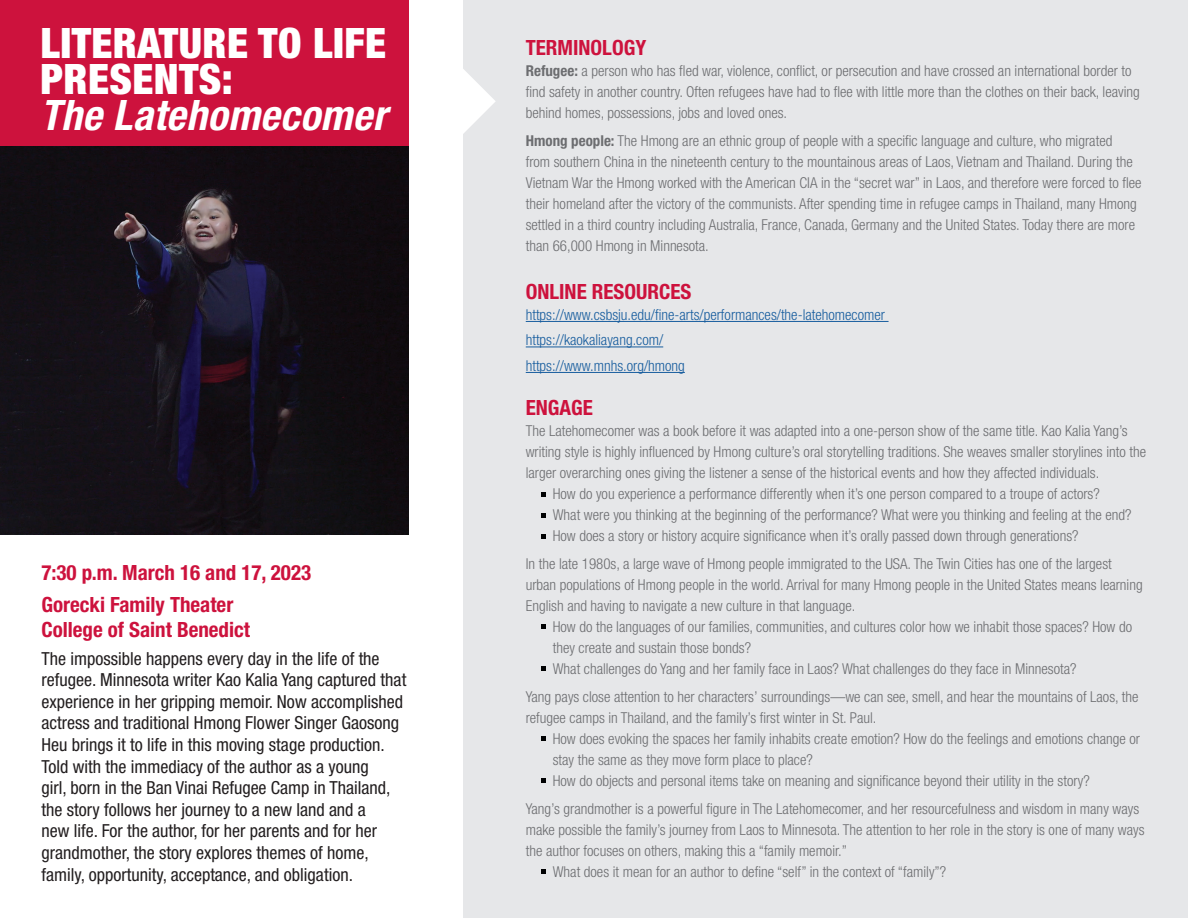
<style>
.page{position:relative;width:1188px;height:918px;background:#fff}
.page>*{position:absolute;margin:0;border:0;box-sizing:border-box;transform-origin:0 0}
.t1{font:900 condensed 42px/36px "Helvetica Neue LT Pro";letter-spacing:.01em;color:#fff}
.t2{font:italic 700 condensed 42px "Helvetica Neue LT Pro";letter-spacing:.01em;color:#fff}
.t3{font:700 condensed 21px/32px "Helvetica Neue LT Pro";color:#cd123d}
.t4{font:condensed 18px/21.6px "Helvetica Neue LT Pro";color:#231f20}
.t5{font:300 condensed 15px/21px "Helvetica Neue LT Pro";color:#6c6d70}
.t6{font:300 condensed 15px/25.5px "Helvetica Neue LT Pro";color:#175d9e}
.s1{font-weight:700}
</style>
<div class="page">
<img style="left:0;top:146px;width:409px;height:389px">
<div style="left:463px;top:0;width:725px;height:918px;background:#e6e7e9"></div>
<svg style="left:463px;top:69px;width:33px;height:65px"></svg>
<svg style="left:541px;top:492px;width:5px;height:4px"></svg>
<svg style="left:541px;top:513px;width:5px;height:4px"></svg>
<svg style="left:541px;top:534px;width:5px;height:4px"></svg>
<svg style="left:541px;top:624px;width:5px;height:5px"></svg>
<svg style="left:541px;top:666px;width:5px;height:5px"></svg>
<svg style="left:541px;top:736px;width:5px;height:5px"></svg>
<svg style="left:541px;top:778px;width:5px;height:5px"></svg>
<svg style="left:541px;top:869px;width:5px;height:5px"></svg>
<hr style="left:526px;top:321px;width:363px;height:1px;background:#175d9e">
<hr style="left:526px;top:347px;width:137px;height:1px;background:#175d9e">
<hr style="left:526px;top:372px;width:159px;height:1px;background:#175d9e">
<div style="left:0;top:0;width:409px;height:145px;background:#cd123d"></div>
<h1 class="t1" style="left:40px;top:25px;width:347px">LITERATURE TO LIFE<br>PRESENTS:</h1>
<h1 class="t2" style="left:40px;top:90px;width:348px">The Latehomecomer</h1>
<h2 class="t3" style="left:41px;top:556px;width:271px">7:30 p.m. March 16 and 17, 2023<br>Gorecki Family Theater</h2>
<h2 class="t3" style="left:41px;top:613px;width:210px">College of Saint Benedict</h2>
<p class="t4" style="left:41px;top:647px;width:366px">The impossible happens every day in the life of the refugee. Minnesota writer Kao Kalia Yang captured that experience in her gripping memoir. Now accomplished actress and traditional Hmong Flower Singer Gaosong Heu brings it to life in this moving stage production.<br>Told with the immediacy of the author as a young<br>girl, born in the Ban Vinai Refugee Camp in Thailand, the story follows her journey to a new land and a<br>new life. For the author, for her parents and for her grandmother, the story explores themes of home, family, opportunity, acceptance, and obligation.</p>
<h2 class="t3" style="left:526px;top:32px;width:122px">TERMINOLOGY</h2>
<p class="t5" style="left:526px;top:61px;width:616px"><span class="s1">Refugee:</span> a person who has fled war, violence, conflict, or persecution and have crossed an international border to find safety in another country. Often refugees have had to flee with little more than the clothes on their back, leaving behind homes, possessions, jobs and loved ones.</p>
<p class="t5" style="left:526px;top:130px;width:617px"><span class="s1">Hmong people:</span> The Hmong are an ethnic group of people with a specific language and culture, who migrated<br>from southern China in the nineteenth century to the mountainous areas of Laos, Vietnam and Thailand. During the Vietnam War the Hmong worked with the American CIA in the “secret war” in Laos, and therefore were forced to flee their homeland after the victory of the communists. After spending time in refugee camps in Thailand, many Hmong settled in a third country including Australia, France, Canada, Germany and the United States. Today there are more than 66,000 Hmong in Minnesota.</p>
<h2 class="t3" style="left:526px;top:276px;width:167px">ONLINE RESOURCES</h2>
<p class="t6" style="left:526px;top:302px;width:361px">https://www.csbsju.edu/fine-arts/performances/the-latehomecomer https://kaokaliayang.com/<br>https://www.mnhs.org/hmong</p>
<h2 class="t3" style="left:526px;top:392px;width:69px">ENGAGE</h2>
<p class="t5" style="left:526px;top:421px;width:603px">The Latehomecomer was a book before it was adapted into a one-person show of the same title. Kao Kalia Yang’s</p>
<p class="t5" style="left:526px;top:442px;width:622px">writing style is highly influenced by Hmong culture’s oral storytelling traditions. She weaves smaller storylines into the</p>
<p class="t5" style="left:526px;top:463px;width:575px">larger overarching ones giving the listener a sense of the historical events and how they affected individuals.</p>
<p class="t5" style="left:553px;top:484px;width:549px">How do you experience a performance differently when it’s one person compared to a troupe of actors?</p>
<p class="t5" style="left:553px;top:505px;width:580px">What were you thinking at the beginning of the performance? What were you thinking and feeling at the end?</p>
<p class="t5" style="left:553px;top:526px;width:527px">How does a story or history acquire significance when it’s orally passed down through generations?</p>
<p class="t5" style="left:526px;top:553px;width:618px">In the late 1980s, a large wave of Hmong people immigrated to the USA. The Twin Cities has one of the largest urban populations of Hmong people in the world. Arrival for many Hmong people in the United States means learning<br>English and having to navigate a new culture in that language.</p>
<p class="t5" style="left:553px;top:616px;width:581px">How do the languages of our families, communities, and cultures color how we inhabit those spaces? How do they create and sustain those bonds?<br>What challenges do Yang and her family face in Laos? What challenges do they face in Minnesota?</p>
<p class="t5" style="left:526px;top:686px;width:614px">Yang pays close attention to her characters’ surroundings—we can see, smell, and hear the mountains of Laos, the refugee camps in Thailand, and the family’s first winter in St. Paul.</p>
<p class="t5" style="left:553px;top:728px;width:589px">How does evoking the spaces her family inhabits create emotion? How do the feelings and emotions change or stay the same as they move form place to place?<br>How do objects and personal items take on meaning and significance beyond their utility in the story?</p>
<p class="t5" style="left:526px;top:798px;width:615px">Yang’s grandmother is a powerful figure in The Latehomecomer, and her resourcefulness and wisdom in many ways</p>
<p class="t5" style="left:526px;top:819px;width:620px">make possible the family’s journey from Laos to Minnesota. The attention to her role in the story is one of many ways</p>
<p class="t5" style="left:526px;top:840px;width:323px">the author focuses on others, making this a “family memoir.”</p>
<p class="t5" style="left:553px;top:861px;width:395px">What does it mean for an author to define “self” in the context of “family”?</p>
</div>
